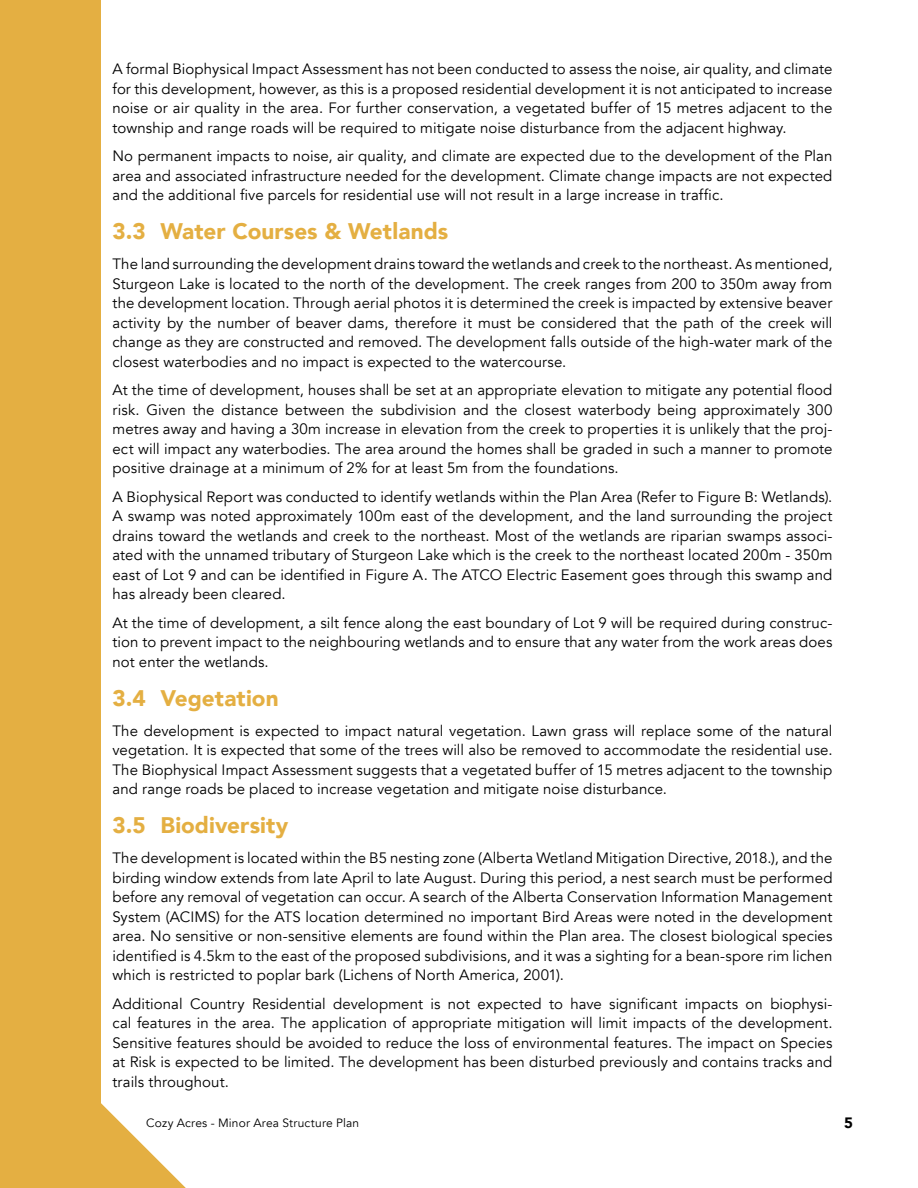
<style>
.page{position:relative;width:918px;height:1188px;background:#fff}
.page>*{position:absolute;margin:0;border:0;box-sizing:border-box;transform-origin:0 0}
.t1{font:900 22.5px "Avenir";letter-spacing:.005em;color:#e4af42}
.t2{font:15px/19.5px "Avenir";letter-spacing:.005em;color:#000;text-align:justify}
.t3{font:900 15px "Avenir";color:#000}
.t4{font:12px "Avenir";letter-spacing:.015em;color:#000}
</style>
<div class="page">
<svg style="left:101px;top:1103px;width:85px;height:85px"></svg>
<div style="left:0;top:0;width:101px;height:1188px;background:#e4af42"></div>
<p class="t2" style="left:112px;top:60px;width:722px">A formal Biophysical Impact Assessment has not been conducted to assess the noise, air quality, and climate for this development, however, as this is a proposed residential development it is not anticipated to increase noise or air quality in the area. For further conservation, a vegetated buffer of 15 metres adjacent to the township and range roads will be required to mitigate noise disturbance from the adjacent highway.</p>
<p class="t2" style="left:112px;top:147px;width:721px">No permanent impacts to noise, air quality, and climate are expected due to the development of the Plan area and associated infrastructure needed for the development. Climate change impacts are not expected and the additional five parcels for residential use will not result in a large increase in traffic.</p>
<h1 class="t1" style="left:112px;top:212px;width:337px">3.3 Water Courses &amp; Wetlands</h1>
<p class="t2" style="left:112px;top:255px;width:722px">The land surrounding the development drains toward the wetlands and creek to the northeast. As mentioned, Sturgeon Lake is located to the north of the development. The creek ranges from 200 to 350m away from the development location. Through aerial photos it is determined the creek is impacted by extensive beaver activity by the number of beaver dams, therefore it must be considered that the path of the creek will change as they are constructed and removed. The development falls outside of the high-water mark of the closest waterbodies and no impact is expected to the watercourse.</p>
<p class="t2" style="left:112px;top:381px;width:722px">At the time of development, houses shall be set at an appropriate elevation to mitigate any potential flood risk. Given the distance between the subdivision and the closest waterbody being approximately 300 metres away and having a 30m increase in elevation from the creek to properties it is unlikely that the proj&shy;ect will impact any waterbodies. The area around the homes shall be graded in such a manner to promote positive drainage at a minimum of 2% for at least 5m from the foundations.</p>
<p class="t2" style="left:112px;top:487px;width:722px">A Biophysical Report was conducted to identify wetlands within the Plan Area (Refer to Figure B: Wetlands).<br>A swamp was noted approximately 100m east of the development, and the land surrounding the project drains toward the wetlands and creek to the northeast. Most of the wetlands are riparian swamps associ&shy;ated with the unnamed tributary of Sturgeon Lake which is the creek to the northeast located 200m - 350m east of Lot 9 and can be identified in Figure A. The ATCO Electric Easement goes through this swamp and has already been cleared.</p>
<p class="t2" style="left:112px;top:613px;width:721px">At the time of development, a silt fence along the east boundary of Lot 9 will be required during construc&shy;tion to prevent impact to the neighbouring wetlands and to ensure that any water from the work areas does not enter the wetlands.</p>
<h1 class="t1" style="left:112px;top:679px;width:168px">3.4 Vegetation</h1>
<p class="t2" style="left:112px;top:721px;width:722px">The development is expected to impact natural vegetation. Lawn grass will replace some of the natural vegetation. It is expected that some of the trees will also be removed to accommodate the residential use.<br>The Biophysical Impact Assessment suggests that a vegetated buffer of 15 metres adjacent to the township and range roads be placed to increase vegetation and mitigate noise disturbance.</p>
<h1 class="t1" style="left:112px;top:806px;width:177px">3.5 Biodiversity</h1>
<p class="t2" style="left:112px;top:849px;width:722px">The development is located within the B5 nesting zone (Alberta Wetland Mitigation Directive, 2018.), and the birding window extends from late April to late August. During this period, a nest search must be performed before any removal of vegetation can occur. A search of the Alberta Conservation Information Management System (ACIMS) for the ATS location determined no important Bird Areas were noted in the development area. No sensitive or non-sensitive elements are found within the Plan area. The closest biological species identified is 4.5km to the east of the proposed subdivisions, and it was a sighting for a bean-spore rim lichen which is restricted to poplar bark (Lichens of North America, 2001).</p>
<p class="t2" style="left:112px;top:994px;width:722px">Additional Country Residential development is not expected to have significant impacts on biophysi&shy;cal features in the area. The application of appropriate mitigation will limit impacts of the development.<br>Sensitive features should be avoided to reduce the loss of environmental features. The impact on Species at Risk is expected to be limited. The development has been disturbed previously and contains tracks and trails throughout.</p>
<p class="t4" style="left:146px;top:1115px;width:215px">Cozy Acres - Minor Area Structure Plan</p>
<p class="t3" style="left:844px;top:1110px;width:10px">5</p>
</div>
